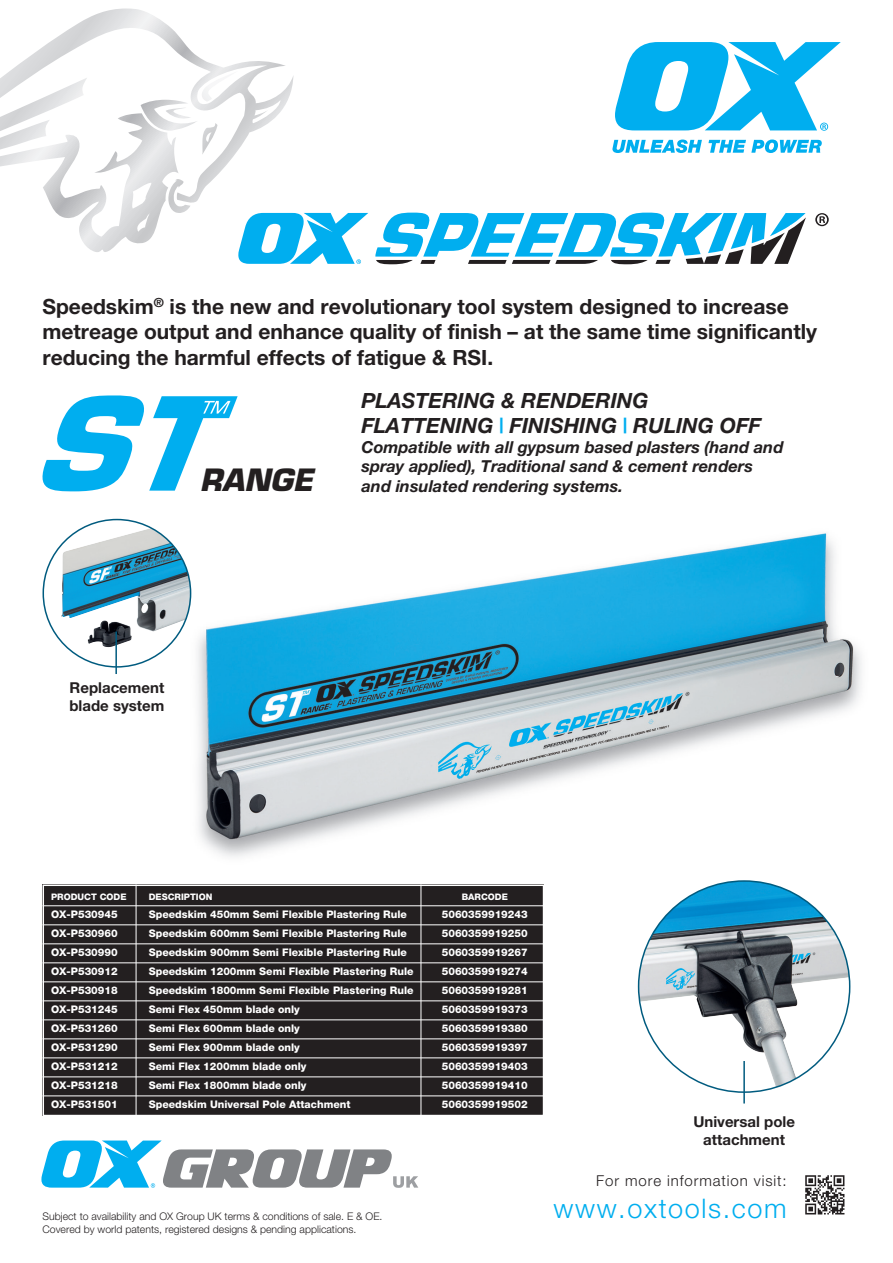
<style>
.page{position:relative;width:893px;height:1263px;background:#fff}
.page>*{position:absolute;margin:0;border:0;box-sizing:border-box;transform-origin:0 0}
.t1{font:italic 700 30px "Eurostile";color:#231f20}
.t2{font:300 27px "Helvetica Neue";letter-spacing:.06em;color:#00aeef}
.t3{font:700 21px/25.2px "Helvetica Neue";color:#231f20}
.t4{font:italic 700 21px/25.2px "Helvetica Neue";color:#231f20}
.t5{font:italic 700 16.5px/19.8px "Helvetica Neue";color:#231f20}
.t6{font:700 15px/18px "Helvetica Neue";color:#231f20;text-align:center}
.t7{font:300 15px "Helvetica Neue";letter-spacing:.06em;color:#231f20}
.t8{font:800 10.5px "Helvetica Neue";color:#fff}
.t9{font:300 10.5px/12.6px "Helvetica Neue";color:#231f20}
.t10{font:800 9px "Helvetica Neue";color:#fff}
.s1{color:#00aeef}
</style>
<div class="page">
<img style="left:42px;top:8px;width:820px;height:1108px">
<svg style="left:612px;top:140px;width:90px;height:13px"></svg>
<svg style="left:708px;top:140px;width:114px;height:13px"></svg>
<svg style="left:615px;top:42px;width:226px;height:89px"></svg>
<svg style="left:0;top:9px;width:293px;height:244px"></svg>
<img style="left:805px;top:1175px;width:40px;height:40px">
<img style="left:639px;top:881px;width:210px;height:206px">
<hr style="left:743px;top:1061px;width:2px;height:42px;background:#005b7f">
<div style="left:43px;top:884px;width:501px;height:232px;background:#231f20"></div>
<div style="left:43px;top:884px;width:501px;height:232px;border:2px solid #fff"></div>
<hr style="left:43px;top:924px;width:501px;height:1px;background:#fff">
<hr style="left:43px;top:943px;width:501px;height:1px;background:#fff">
<hr style="left:43px;top:962px;width:501px;height:1px;background:#fff">
<hr style="left:43px;top:981px;width:501px;height:1px;background:#fff">
<hr style="left:43px;top:1000px;width:501px;height:1px;background:#fff">
<hr style="left:43px;top:1019px;width:501px;height:1px;background:#fff">
<hr style="left:43px;top:1038px;width:501px;height:1px;background:#fff">
<hr style="left:43px;top:1057px;width:501px;height:1px;background:#fff">
<hr style="left:43px;top:1076px;width:501px;height:1px;background:#fff">
<hr style="left:43px;top:1095px;width:501px;height:1px;background:#fff">
<hr style="left:43px;top:905px;width:501px;height:1px;background:#fff">
<hr style="left:136px;top:884px;width:1px;height:232px;background:#fff">
<hr style="left:421px;top:884px;width:1px;height:232px;background:#fff">
<svg style="left:42px;top:395px;width:196px;height:96px"></svg>
<svg style="left:41px;top:1140px;width:377px;height:48px"></svg>
<svg style="left:375px;top:213px;width:431px;height:51px"></svg>
<svg style="left:815px;top:213px;width:14px;height:13px"></svg>
<svg style="left:238px;top:213px;width:130px;height:51px"></svg>
<div style="left:43px;top:519px;width:148px;height:148px;background:#fff;border-radius:50%"></div>
<img style="left:61px;top:528px;width:130px;height:119px">
<hr style="left:115px;top:631px;width:2px;height:43px;background:#005b7f">
<h3 class="t3" style="left:43px;top:294px;width:776px">Speedskim<sup>®</sup> is the new and revolutionary tool system designed to increase metreage output and enhance quality of finish – at the same time significantly reducing the harmful effects of fatigue &amp; RSI.</h3>
<h3 class="t4" style="left:361px;top:387px;width:401px">PLASTERING &amp; RENDERING<br>FLATTENING <span class="s1">|</span> FINISHING <span class="s1">|</span> RULING OFF</h3>
<h3 class="t5" style="left:361px;top:436px;width:423px">Compatible with all gypsum based plasters (hand and spray applied), Traditional sand &amp; cement renders</h3>
<h1 class="t1" style="left:200px;top:462px;width:115px">RANGE</h1>
<h3 class="t5" style="left:361px;top:476px;width:263px">and insulated rendering systems.</h3>
<h3 class="t6" style="left:69px;top:679px;width:96px;text-align:left">Replacement blade system</h3>
<p class="t10" style="left:51px;top:891px;width:77px">PRODUCT CODE</p>
<p class="t10" style="left:149px;top:891px;width:65px">DESCRIPTION</p>
<p class="t10" style="left:462px;top:891px;width:48px">BARCODE</p>
<p class="t8" style="left:51px;top:908px;width:68px">OX-P530945</p>
<p class="t8" style="left:149px;top:908px;width:260px">Speedskim 450mm Semi Flexible Plastering Rule</p>
<p class="t8" style="left:442px;top:908px;width:87px">5060359919243</p>
<p class="t8" style="left:51px;top:927px;width:68px">OX-P530960</p>
<p class="t8" style="left:149px;top:927px;width:260px">Speedskim 600mm Semi Flexible Plastering Rule</p>
<p class="t8" style="left:442px;top:927px;width:87px">5060359919250</p>
<p class="t8" style="left:51px;top:946px;width:68px">OX-P530990</p>
<p class="t8" style="left:149px;top:946px;width:260px">Speedskim 900mm Semi Flexible Plastering Rule</p>
<p class="t8" style="left:442px;top:946px;width:87px">5060359919267</p>
<p class="t8" style="left:51px;top:965px;width:68px">OX-P530912</p>
<p class="t8" style="left:149px;top:965px;width:266px">Speedskim 1200mm Semi Flexible Plastering Rule</p>
<p class="t8" style="left:442px;top:965px;width:87px">5060359919274</p>
<p class="t8" style="left:51px;top:984px;width:68px">OX-P530918</p>
<p class="t8" style="left:149px;top:984px;width:266px">Speedskim 1800mm Semi Flexible Plastering Rule</p>
<p class="t8" style="left:442px;top:984px;width:87px">5060359919281</p>
<p class="t8" style="left:51px;top:1003px;width:68px">OX-P531245</p>
<p class="t8" style="left:149px;top:1003px;width:153px">Semi Flex 450mm blade only</p>
<p class="t8" style="left:442px;top:1003px;width:87px">5060359919373</p>
<p class="t8" style="left:51px;top:1022px;width:68px">OX-P531260</p>
<p class="t8" style="left:149px;top:1022px;width:153px">Semi Flex 600mm blade only</p>
<p class="t8" style="left:442px;top:1022px;width:87px">5060359919380</p>
<p class="t8" style="left:51px;top:1041px;width:68px">OX-P531290</p>
<p class="t8" style="left:149px;top:1041px;width:153px">Semi Flex 900mm blade only</p>
<p class="t8" style="left:442px;top:1041px;width:87px">5060359919397</p>
<p class="t8" style="left:51px;top:1060px;width:68px">OX-P531212</p>
<p class="t8" style="left:149px;top:1060px;width:159px">Semi Flex 1200mm blade only</p>
<p class="t8" style="left:442px;top:1060px;width:87px">5060359919403</p>
<p class="t8" style="left:51px;top:1079px;width:68px">OX-P531218</p>
<p class="t8" style="left:149px;top:1079px;width:159px">Semi Flex 1800mm blade only</p>
<p class="t8" style="left:442px;top:1079px;width:87px">5060359919410</p>
<p class="t8" style="left:51px;top:1098px;width:68px">OX-P531501</p>
<p class="t8" style="left:149px;top:1098px;width:203px">Speedskim Universal Pole Attachment</p>
<p class="t8" style="left:442px;top:1098px;width:87px">5060359919502</p>
<p class="t9" style="left:43px;top:1210px;width:341px">Subject to availability and OX Group UK terms &amp; conditions of sale. E &amp; OE.<br>Covered by world patents, registered designs &amp; pending applications.</p>
<h3 class="t6" style="left:693px;top:1112px;width:103px">Universal pole attachment</h3>
<h3 class="t7" style="left:596px;top:1171px;width:192px">For more information visit:</h3>
<h2 class="t2" style="left:553px;top:1192px;width:235px">www.oxtools.com</h2>
</div>
